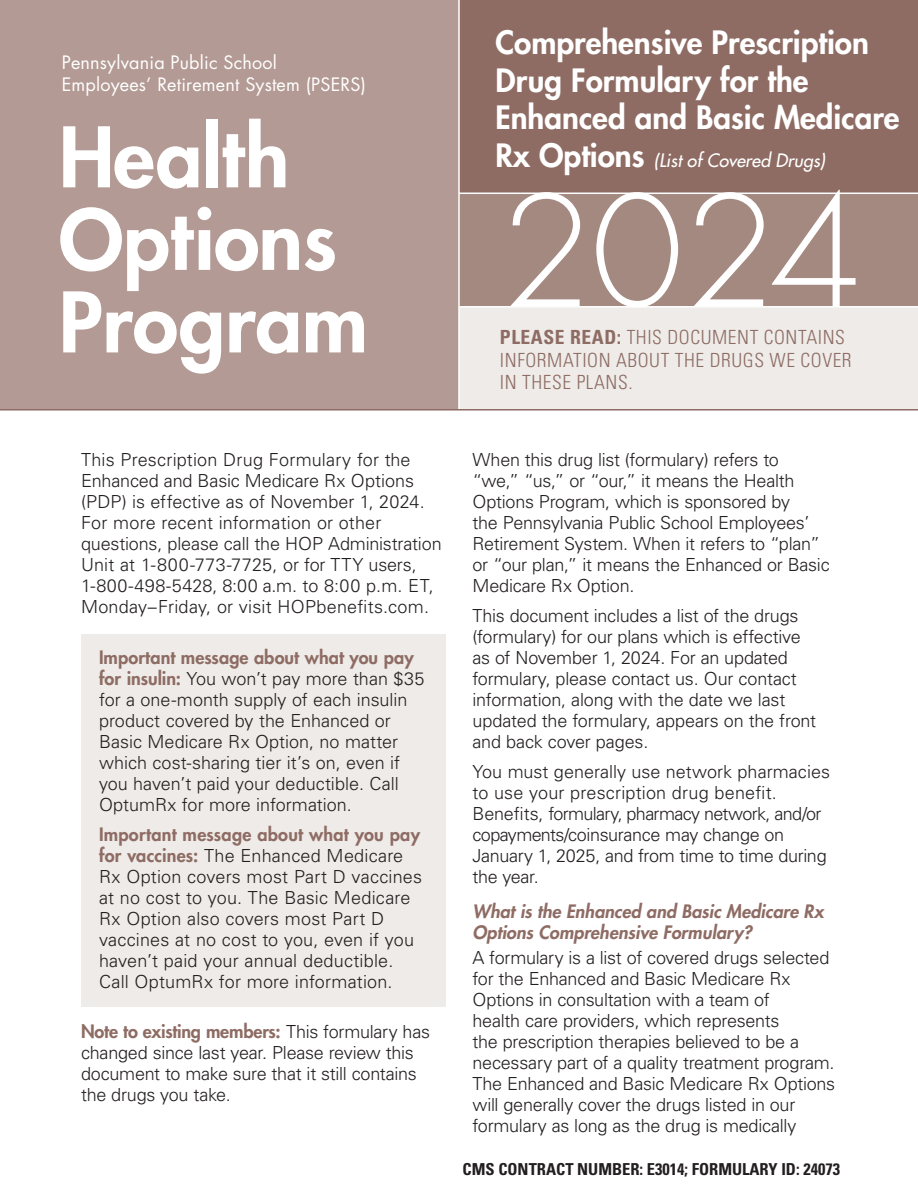
<style>
.page{position:relative;width:918px;height:1188px;background:#fff}
.page>*{position:absolute;margin:0;border:0;box-sizing:border-box;transform-origin:0 0}
.t1{font:300 149.25px "Futura Std";color:#fff}
.t2{font:800 81px/82.5px "Futura Std";color:#fff}
.Title_head{font:800 31.35px/37.5px "Futura Std";color:#fff}
.t3{font:300 condensed 19.5px/22.5px "Univers LT Std";letter-spacing:.03em;color:#8e6c64}
.Body{font:300 18px/21px "Univers LT Std";letter-spacing:-.01em;color:#231f20}
.Body-2{font:300 18px/21px "Univers LT Std";letter-spacing:.01em;color:#231f20}
.B_head{font:italic 800 18px/21px "Futura Std";color:#8e6c64}
.t4{font:18px/22.5px "Futura Std";letter-spacing:.01em;color:#fff}
.Title_head-2{font:italic 500 18px "Futura Std";color:#fff}
.t5{font:700 condensed 16.5px "Univers LT Std";color:#231f20}
.s1{font-weight:800;font-style:normal;font-size:31.35px}
.s2{font-weight:700}
.s3{font-family:"Futura Std";font-weight:800;color:#8e6c64}
</style>
<div class="page">
<div style="left:459px;top:259px;width:459px;height:151px;background:#eeebe8"></div>
<div style="left:0;top:0;width:459px;height:410px;background:#b39a94"></div>
<div style="left:459px;top:0;width:459px;height:204px;background:#8e6c64"></div>
<div style="left:459px;top:194px;width:459px;height:113px;background:#a48981"></div>
<hr style="left:459px;top:193px;width:459px;height:1px;background:#fff">
<hr style="left:459px;top:306px;width:459px;height:2px;background:#fff">
<div style="left:81px;top:634px;width:365px;height:196px;background:#eeebe8"></div>
<div style="left:81px;top:811px;width:365px;height:195px;background:#eeebe8"></div>
<hr style="left:458px;top:0;width:2px;height:410px;background:#fff">
<hr style="left:0;top:409px;width:918px;height:2px;background:#8e6c64">
<p class="t4" style="left:62px;top:51px;width:306px">Pennsylvania Public School<br>Employees’ Retirement System (PSERS)</p>
<p class="t2" style="left:59px;top:116px;width:311px">Health<br>Options<br>Program</p>
<h1 class="Title_head" style="left:495px;top:24px;width:406px">Comprehensive Prescription<br>Drug Formulary for the<br>Enhanced and Basic Medicare</h1>
<h1 class="Title_head-2" style="left:495px;top:149px;width:331px"><span class="s1">Rx Options</span> (List of Covered Drugs)</h1>
<p class="t1" style="left:500px;top:161px;width:364px">2024</p>
<p class="t3" style="left:500px;top:326px;width:353px"><span class="s2">PLEASE READ:</span> THIS DOCUMENT CONTAINS<br>INFORMATION ABOUT THE DRUGS WE COVER<br>IN THESE PLANS.</p>
<p class="Body" style="left:81px;top:449px;width:362px">This Prescription Drug Formulary for the Enhanced and Basic Medicare Rx Options (PDP) is effective as of November 1, 2024.<br>For more recent information or other questions, please call the HOP Administration Unit at 1-800-773-7725, or for TTY users, 1-800-498-5428, 8:00 a.m. to 8:00 p.m. ET, Monday–Friday, or visit HOPbenefits.com.</p>
<p class="Body" style="left:99px;top:647px;width:327px"><span class="s3">Important message about what you pay for insulin:</span> You won’t pay more than $35 for a one-month supply of each insulin product covered by the Enhanced or Basic Medicare Rx Option, no matter which cost-sharing tier it’s on, even if you haven’t paid your deductible. Call OptumRx for more information.</p>
<p class="Body-2" style="left:99px;top:824px;width:325px"><span class="s3">Important message about what you pay for vaccines:</span> The Enhanced Medicare Rx Option covers most Part D vaccines at no cost to you. The Basic Medicare Rx Option also covers most Part D vaccines at no cost to you, even if you haven’t paid your annual deductible.<br>Call OptumRx for more information.</p>
<p class="Body" style="left:81px;top:1021px;width:351px"><span class="s3">Note to existing members:</span> This formulary has changed since last year. Please review this document to make sure that it still contains the drugs you take.</p>
<p class="Body" style="left:473px;top:449px;width:359px">When this drug list (formulary) refers to “we,” “us,” or “our,” it means the Health Options Program, which is sponsored by<br>the Pennsylvania Public School Employees’ Retirement System. When it refers to “plan” or “our plan,” it means the Enhanced or Basic Medicare Rx Option.</p>
<p class="Body" style="left:473px;top:605px;width:345px">This document includes a list of the drugs (formulary) for our plans which is effective as of November 1, 2024. For an updated formulary, please contact us. Our contact information, along with the date we last updated the formulary, appears on the front and back cover pages.</p>
<p class="Body" style="left:473px;top:761px;width:359px">You must generally use network pharmacies to use your prescription drug benefit.<br>Benefits, formulary, pharmacy network, and/or copayments/coinsurance may change on January 1, 2025, and from time to time during the year.</p>
<h2 class="B_head" style="left:473px;top:901px;width:353px">What is the Enhanced and Basic Medicare Rx<br>Options Comprehensive Formulary?</h2>
<p class="Body" style="left:473px;top:947px;width:364px">A formulary is a list of covered drugs selected for the Enhanced and Basic Medicare Rx Options in consultation with a team of<br>health care providers, which represents<br>the prescription therapies believed to be a necessary part of a quality treatment program.<br>The Enhanced and Basic Medicare Rx Options will generally cover the drugs listed in our formulary as long as the drug is medically</p>
<p class="t5" style="left:463px;top:1159px;width:379px">CMS CONTRACT NUMBER: E3014; FORMULARY ID: 24073</p>
</div>
